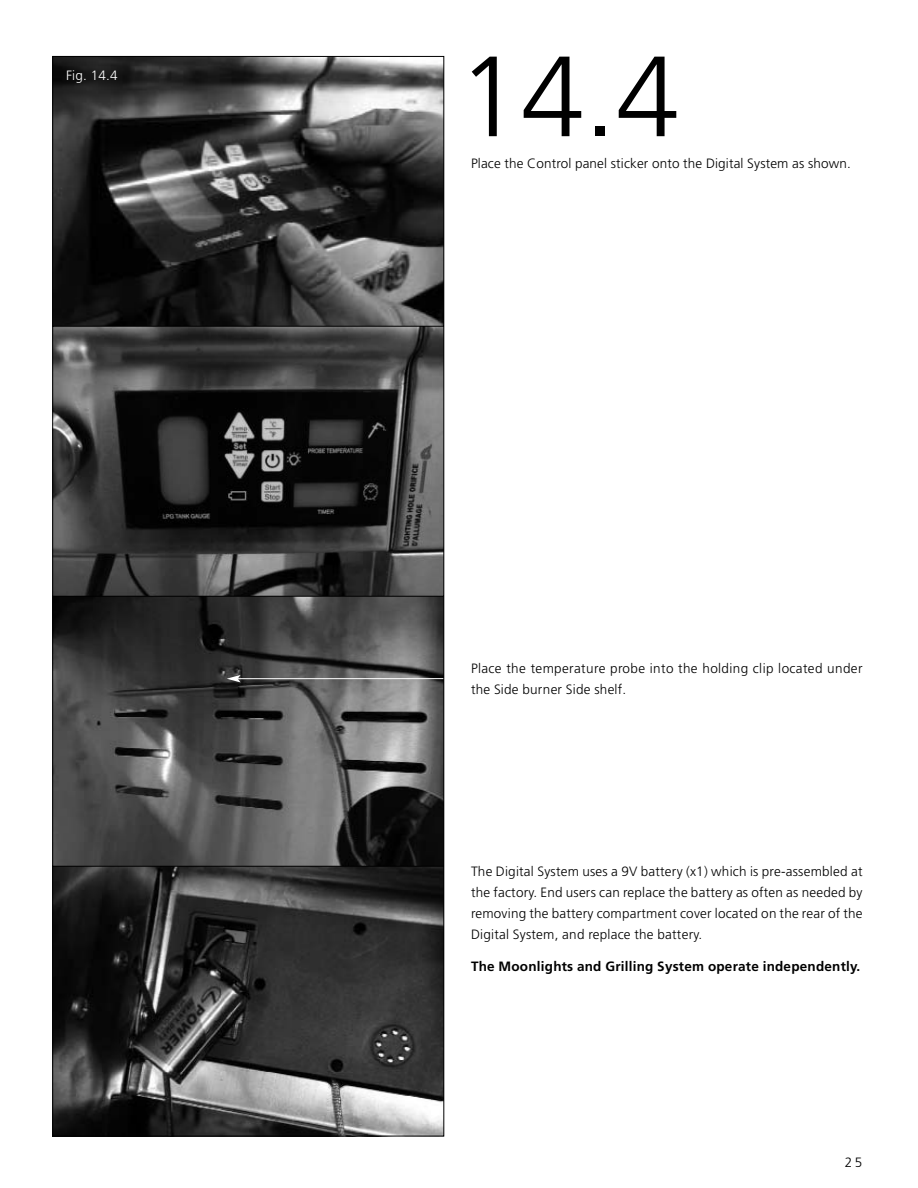
<style>
.page{position:relative;width:918px;height:1188px;background:#fff}
.page>*{position:absolute;margin:0;border:0;box-sizing:border-box;transform-origin:0 0}
.t1{font:300 114px "Frutiger";color:#000}
.t2{font:300 13.5px/21px "Frutiger";letter-spacing:.015em;color:#000}
.t3{font:700 13.5px "Frutiger";letter-spacing:.015em;color:#000}
.t4{font:300 13.5px "Frutiger";color:#fff}
</style>
<div class="page">
<svg style="left:52px;top:56px;width:392px;height:1080px;background:#3f3f3f"></svg>
<p class="t4" style="left:66px;top:70px;width:53px">Fig. 14.4</p>
<h1 class="t1" style="left:458px;top:51px;width:223px">14.4</h1>
<p class="t2" style="left:471px;top:154px;width:381px">Place the Control panel sticker onto the Digital System as shown.</p>
<p class="t2" style="left:471px;top:659px;width:393px">Place the temperature probe into the holding clip located under the Side burner Side shelf.</p>
<p class="t2" style="left:471px;top:862px;width:393px;text-align:justify">The Digital System uses a 9V battery (x1) which is pre-assembled at the factory. End users can replace the battery as often as needed by removing the battery compartment cover located on the rear of the Digital System, and replace the battery.</p>
<p class="t3" style="left:471px;top:961px;width:391px">The Moonlights and Grilling System operate independently.</p>
<p class="t2" style="left:845px;top:1153px;width:19px">25</p>
</div>
